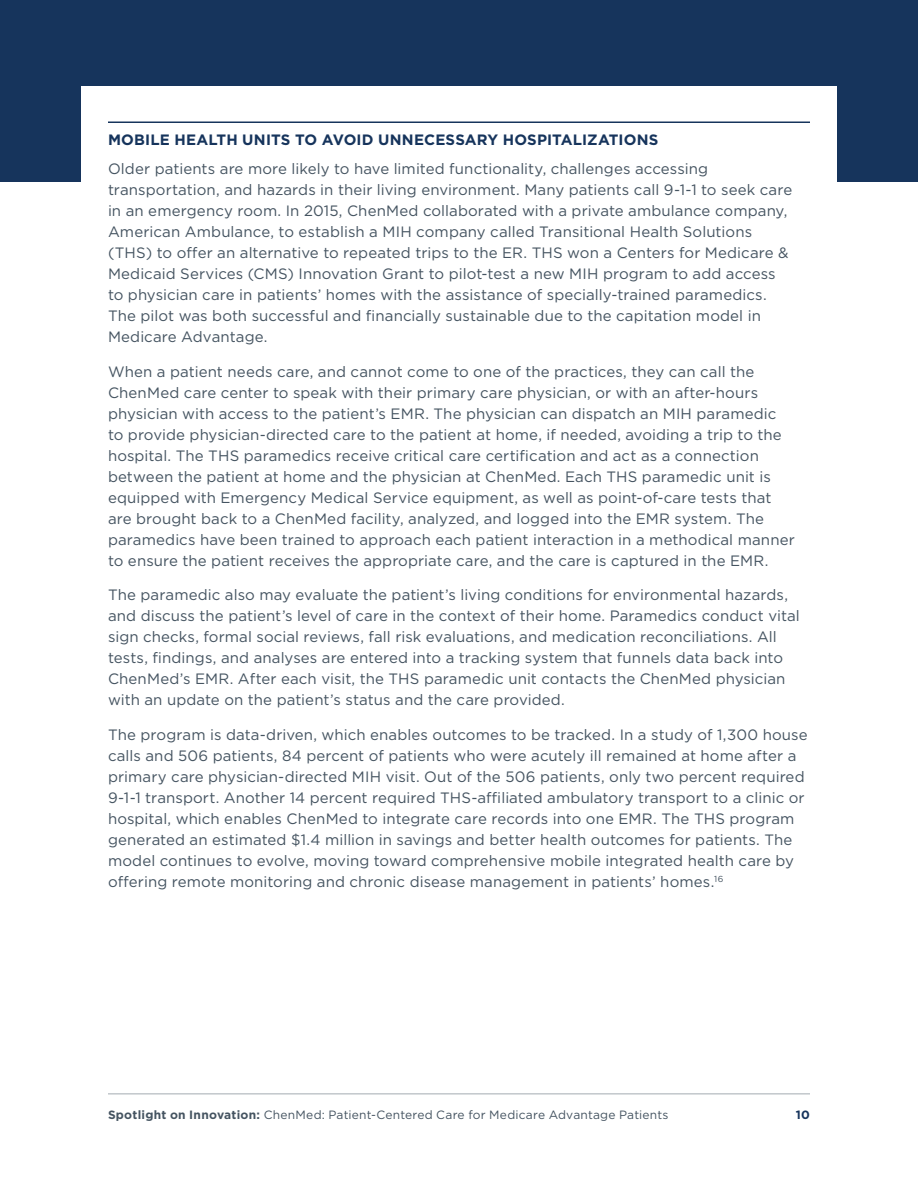
<style>
.page{position:relative;width:918px;height:1188px;background:#fff}
.page>*{position:absolute;margin:0;border:0;box-sizing:border-box;transform-origin:0 0}
.t1{font:15px/21px "Gotham";letter-spacing:.005em;color:#455461}
.t2{font:700 15px "Gotham";letter-spacing:.01em;color:#16345c}
.t3{font:12px "Gotham";letter-spacing:.015em;color:#455461}
.t4{font:700 12px "Gotham";color:#16345c}
.s1{font-weight:700}
</style>
<div class="page">
<hr style="left:108px;top:1094px;width:702px;height:1px;background:#455461">
<div style="left:0;top:0;width:918px;height:182px;background:#16345c"></div>
<div style="left:81px;top:86px;width:756px;height:104px;background:#fff"></div>
<hr style="left:108px;top:122px;width:702px;height:1px;background:#16345c">
<p class="t2" style="left:108px;top:129px;width:552px">MOBILE HEALTH UNITS TO AVOID UNNECESSARY HOSPITALIZATIONS</p>
<p class="t1" style="left:108px;top:158px;width:686px">Older patients are more likely to have limited functionality, challenges accessing transportation, and hazards in their living environment. Many patients call 9-1-1 to seek care in an emergency room. In 2015, ChenMed collaborated with a private ambulance company, American Ambulance, to establish a MIH company called Transitional Health Solutions (THS) to offer an alternative to repeated trips to the ER. THS won a Centers for Medicare &amp; Medicaid Services (CMS) Innovation Grant to pilot-test a new MIH program to add access to physician care in patients’ homes with the assistance of specially-trained paramedics.<br>The pilot was both successful and financially sustainable due to the capitation model in Medicare Advantage.</p>
<p class="t1" style="left:108px;top:361px;width:688px">When a patient needs care, and cannot come to one of the practices, they can call the ChenMed care center to speak with their primary care physician, or with an after-hours physician with access to the patient’s EMR. The physician can dispatch an MIH paramedic to provide physician-directed care to the patient at home, if needed, avoiding a trip to the hospital. The THS paramedics receive critical care certification and act as a connection between the patient at home and the physician at ChenMed. Each THS paramedic unit is equipped with Emergency Medical Service equipment, as well as point-of-care tests that are brought back to a ChenMed facility, analyzed, and logged into the EMR system. The paramedics have been trained to approach each patient interaction in a methodical manner to ensure the patient receives the appropriate care, and the care is captured in the EMR.</p>
<p class="t1" style="left:108px;top:584px;width:693px">The paramedic also may evaluate the patient’s living conditions for environmental hazards, and discuss the patient’s level of care in the context of their home. Paramedics conduct vital sign checks, formal social reviews, fall risk evaluations, and medication reconciliations. All tests, findings, and analyses are entered into a tracking system that funnels data back into ChenMed’s EMR. After each visit, the THS paramedic unit contacts the ChenMed physician with an update on the patient’s status and the care provided.</p>
<p class="t1" style="left:108px;top:724px;width:701px">The program is data-driven, which enables outcomes to be tracked. In a study of 1,300 house calls and 506 patients, 84 percent of patients who were acutely ill remained at home after a primary care physician-directed MIH visit. Out of the 506 patients, only two percent required 9-1-1 transport. Another 14 percent required THS-affiliated ambulatory transport to a clinic or hospital, which enables ChenMed to integrate care records into one EMR. The THS program generated an estimated $1.4 million in savings and better health outcomes for patients. The model continues to evolve, moving toward comprehensive mobile integrated health care by offering remote monitoring and chronic disease management in patients’ homes.<sup>16</sup></p>
<p class="t3" style="left:108px;top:1107px;width:562px"><span class="s1">Spotlight on Innovation:</span> ChenMed: Patient-Centered Care for Medicare Advantage Patients</p>
<p class="t4" style="left:796px;top:1107px;width:16px">10</p>
</div>
